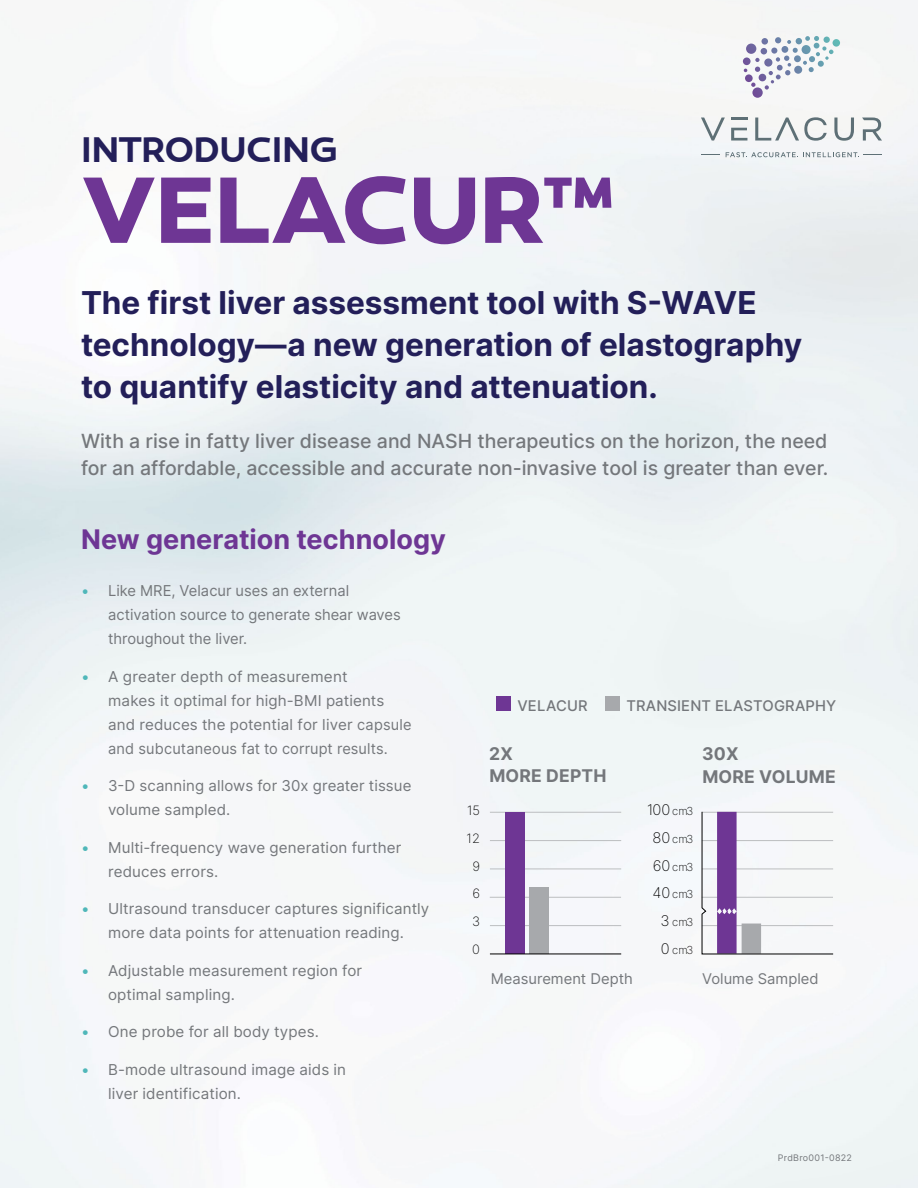
<style>
.page{position:relative;width:918px;height:1188px;background:#fff}
.page>*{position:absolute;margin:0;border:0;box-sizing:border-box;transform-origin:0 0}
.t1{font:700 96px "Canaro W00";letter-spacing:-.015em;color:#6e3694}
.t2{font:600 36px "Canaro";letter-spacing:-.02em;color:#231f59}
.t3{font:700 31.5px/42px "Inter";color:#231f59}
.t4{font:700 27px "Inter";color:#6e3694}
.t5{font:500 19.5px/27px "Inter";color:#74777b}
.t6{font:700 17.55px/22px "Inter";letter-spacing:.01em;color:#74777b}
.t7{font:15px/24px "Inter";letter-spacing:.005em;color:#74777b}
.t8{font:14.7px "Inter";color:#74777b}
.t9{font:500 14.7px "Inter";letter-spacing:.01em;color:#74777b}
.t10{font:200 14.7px "Inter";color:#000}
.t11{font:200 12.9px/27.6px "Inter";color:#000;text-align:center}
.t12{font:200 11.1px "Inter";letter-spacing:-.05em;color:#000}
.t13{font:9px "Inter";letter-spacing:.025em;color:#74777b}
.s1{color:#4fb7b9}
.s2{font-size:11.1px}
.s3{font-size:14.7px}
</style>
<div class="page">
<img style="left:0;top:0;width:918px;height:1188px">
<div style="left:496px;top:697px;width:15px;height:14px;background:#6e3694"></div>
<div style="left:605px;top:697px;width:15px;height:14px;background:#a7a9ac"></div>
<hr style="left:490px;top:925px;width:131px;height:1px;background:#bcbec0">
<hr style="left:490px;top:897px;width:131px;height:1px;background:#bcbec0">
<hr style="left:490px;top:868px;width:131px;height:1px;background:#bcbec0">
<hr style="left:490px;top:840px;width:131px;height:1px;background:#bcbec0">
<hr style="left:490px;top:812px;width:131px;height:1px;background:#bcbec0">
<div style="left:505px;top:812px;width:20px;height:142px;background:#6e3694"></div>
<div style="left:530px;top:887px;width:19px;height:67px;background:#a7a9ac"></div>
<hr style="left:490px;top:953px;width:131px;height:1px;background:#000">
<svg style="left:701px;top:811px;width:133px;height:144px"></svg>
<svg style="left:701px;top:154px;width:18px;height:1px"></svg>
<svg style="left:726px;top:152px;width:156px;height:5px"></svg>
<svg style="left:701px;top:118px;width:24px;height:23px"></svg>
<svg style="left:834px;top:118px;width:20px;height:23px"></svg>
<svg style="left:755px;top:117px;width:72px;height:24px"></svg>
<svg style="left:862px;top:118px;width:20px;height:23px"></svg>
<svg style="left:731px;top:118px;width:16px;height:2px"></svg>
<svg style="left:731px;top:128px;width:16px;height:13px"></svg>
<svg style="left:743px;top:36px;width:97px;height:62px"></svg>
<h2 class="t2" style="left:81px;top:128px;width:258px">INTRODUCING</h2>
<h1 class="t1" style="left:81px;top:150px;width:535px">VELACUR™</h1>
<h3 class="t3" style="left:81px;top:281px;width:723px">The first liver assessment tool with S-WAVE technology—a new generation of elastography to quantify elasticity and attenuation.</h3>
<h3 class="t5" style="left:81px;top:427px;width:749px">With a rise in fatty liver disease and NASH therapeutics on the horizon, the need for an affordable, accessible and accurate non-invasive tool is greater than ever.</h3>
<h3 class="t4" style="left:81px;top:520px;width:366px">New generation technology</h3>
<p class="t7" style="left:108px;top:579px;width:294px;text-indent:-27px"><span class="s1">•</span> Like MRE, Velacur uses an external activation source to generate shear waves throughout the liver.</p>
<p class="t7" style="left:108px;top:664px;width:305px;text-indent:-27px"><span class="s1">•</span> A greater depth of measurement<br>makes it optimal for high-BMI patients and reduces the potential for liver capsule and subcutaneous fat to corrupt results.</p>
<p class="t7" style="left:108px;top:774px;width:305px;text-indent:-27px"><span class="s1">•</span> 3-D scanning allows for 30x greater tissue volume sampled.</p>
<p class="t7" style="left:108px;top:835px;width:295px;text-indent:-27px"><span class="s1">•</span> Multi-frequency wave generation further reduces errors.</p>
<p class="t7" style="left:81px;top:897px;width:350px;text-align:center"><span class="s1">•</span> Ultrasound transducer captures significantly more data points for attenuation reading.</p>
<p class="t7" style="left:108px;top:958px;width:256px;text-indent:-27px"><span class="s1">•</span> Adjustable measurement region for optimal sampling.</p>
<p class="t7" style="left:81px;top:1020px;width:239px"><span class="s1">•</span> One probe for all body types.</p>
<p class="t7" style="left:108px;top:1057px;width:240px;text-indent:-27px"><span class="s1">•</span> B-mode ultrasound image aids in liver identification.</p>
<p class="t11" style="left:467px;top:797px;width:15px">15<br>12<br>9<br>6<br>3<br>0</p>
<p class="t9" style="left:518px;top:695px;width:72px">VELACUR</p>
<p class="t9" style="left:626px;top:695px;width:211px">TRANSIENT ELASTOGRAPHY</p>
<p class="t6" style="left:489px;top:743px;width:119px">2X<br>MORE DEPTH</p>
<p class="t6" style="left:702px;top:743px;width:135px">30X<br>MORE VOLUME</p>
<p class="t8" style="left:491px;top:968px;width:144px">Measurement Depth</p>
<p class="t10" style="left:647px;top:799px;width:48px">100 <span class="s2">cm3</span></p>
<p class="t12" style="left:653px;top:831px;width:42px"><span class="s3">80</span> cm3</p>
<p class="t12" style="left:653px;top:859px;width:42px"><span class="s3">60</span> cm3</p>
<p class="t12" style="left:652px;top:886px;width:42px"><span class="s3">40</span> cm3</p>
<p class="t12" style="left:660px;top:914px;width:34px"><span class="s3">3</span> cm3</p>
<p class="t12" style="left:661px;top:942px;width:34px"><span class="s3">0</span> cm3</p>
<p class="t8" style="left:702px;top:968px;width:118px">Volume Sampled</p>
<p class="t13" style="left:778px;top:1151px;width:75px">PrdBro001-0822</p>
</div>
